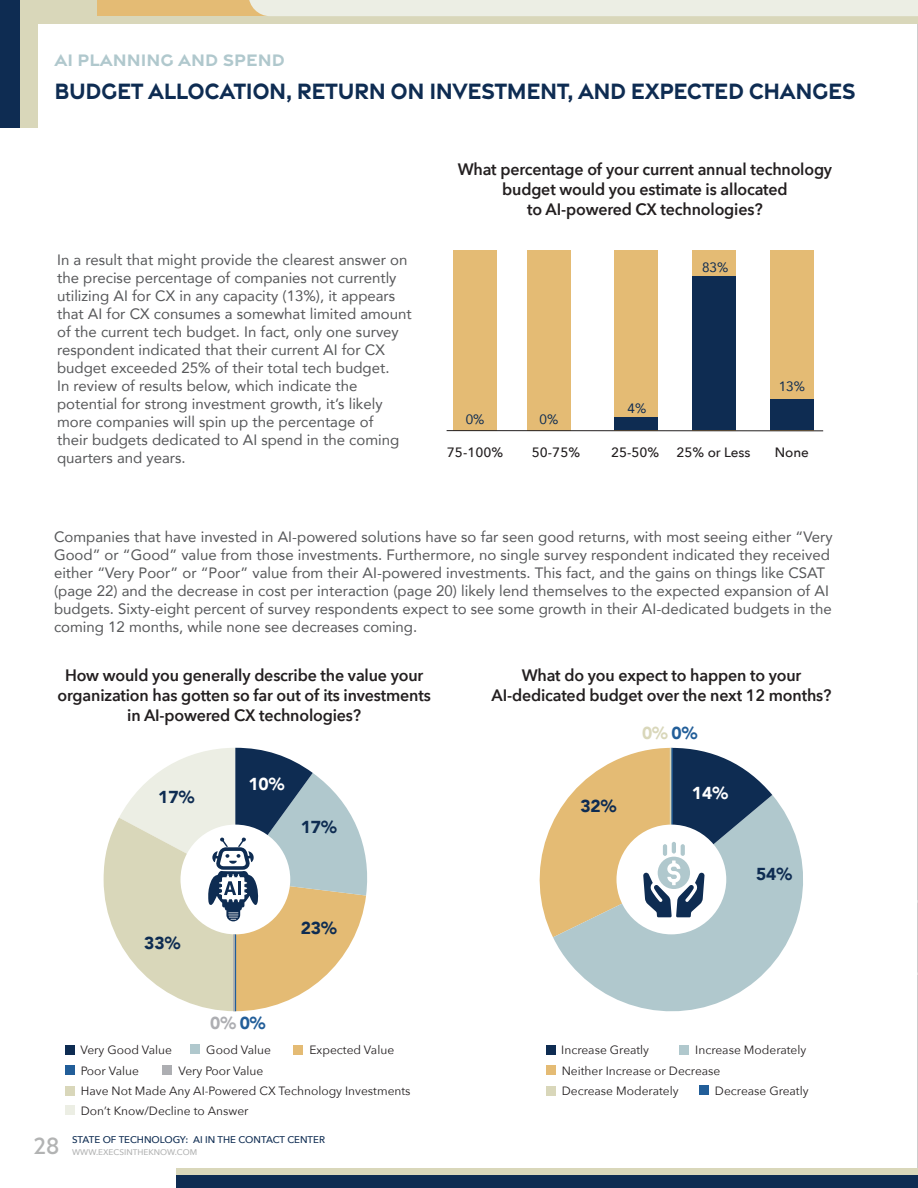
<style>
.page{position:relative;width:918px;height:1188px;background:#fff}
.page>*{position:absolute;margin:0;border:0;box-sizing:border-box;transform-origin:0 0}
.t1{font:500 25.5px "Gravesend Sans";color:#b2b3b3}
.Page_Headline{font:700 24px "Gravesend Sans";letter-spacing:-.02em;color:#0e2c52;scale:.92 1}
.Page_Headline-2{font:700 18px "Gravesend Sans";color:#b0c8cd}
.t2{font:900 17.25px "Avenir";color:#0e2c52}
.t3{font:900 17.25px "Avenir";color:#fff}
.t4{font:900 17.25px "Avenir";color:#adaeb2}
.t5{font:900 17.25px "Avenir";color:#d9d7ba}
.graph_Header{font:600 16.5px/19.8px "Avenir Next";letter-spacing:-.01em;color:#231f20;text-align:center}
.t6{font:15px/18px "Avenir";color:#57585a}
.t7{font:500 13.5px "Avenir Next";color:#231f20}
.t8{font:13.5px "Avenir";color:#0e2c52}
.t9{font:12px "Avenir Next";color:#231f20}
.t10{font:500 9.75px "Avenir Next";color:#0e2c52}
.t11{font:500 8.25px "Avenir Next";color:#b2b3b3}
.s1{color:#225e99}
</style>
<div class="page">
<div style="left:615px;top:250px;width:43px;height:180px;background:#e4bb74"></div>
<div style="left:615px;top:417px;width:43px;height:13px;background:#0e2c52"></div>
<div style="left:770px;top:250px;width:44px;height:180px;background:#e4bb74"></div>
<div style="left:692px;top:250px;width:44px;height:180px;background:#e4bb74"></div>
<div style="left:692px;top:276px;width:44px;height:154px;background:#0e2c52"></div>
<div style="left:453px;top:250px;width:44px;height:181px;background:#e4bb74"></div>
<div style="left:527px;top:250px;width:44px;height:180px;background:#e4bb74"></div>
<div style="left:770px;top:399px;width:44px;height:31px;background:#0e2c52"></div>
<hr style="left:447px;top:430px;width:376px;height:1px;background:#231f20">
<svg style="left:558px;top:795px;width:245px;height:217px;fill:#b0c8cd"></svg>
<div style="left:190px;top:1045px;width:9px;height:9px;background:#b0c8cd"></div>
<div style="left:66px;top:1045px;width:9px;height:9px;background:#0e2c52"></div>
<div style="left:66px;top:1065px;width:9px;height:9px;background:#225e99"></div>
<div style="left:66px;top:1106px;width:9px;height:9px;background:#eceee4"></div>
<div style="left:66px;top:1086px;width:9px;height:9px;background:#d9d7ba"></div>
<div style="left:294px;top:1045px;width:9px;height:9px;background:#e4bb74"></div>
<div style="left:162px;top:1065px;width:10px;height:9px;background:#adaeb2"></div>
<div style="left:547px;top:1086px;width:9px;height:9px;background:#d9d7ba"></div>
<div style="left:700px;top:1086px;width:9px;height:9px;background:#225e99"></div>
<svg style="left:104px;top:748px;width:263px;height:263px"></svg>
<hr style="left:238px;top:881px;width:3px;height:14px;background:#0e2c52">
<svg style="left:539px;top:748px;width:233px;height:189px"></svg>
<svg style="left:645px;top:763px;width:46px;height:46px;background:#8d836b"></svg>
<svg style="left:574px;top:821px;width:59px;height:59px;background:#e6c182"></svg>
<svg style="left:504px;top:877px;width:73px;height:73px"></svg>
<svg style="left:583px;top:957px;width:59px;height:59px;fill:#b0c8cd"></svg>
<svg style="left:652px;top:899px;width:49px;height:49px"></svg>
<svg style="left:726px;top:971px;width:36px;height:36px"></svg>
<div style="left:723px;top:840px;width:36px;height:37px;background:#b0c8cd;border-radius:50%"></div>
<div style="left:781px;top:790px;width:27px;height:28px;background:#fff;border-radius:50%"></div>
<div style="left:794px;top:912px;width:28px;height:27px;background:#fff;border-radius:50%"></div>
<svg style="left:656px;top:1031px;width:46px;height:46px"></svg>
<div style="left:509px;top:1016px;width:73px;height:73px;background:#fff;border-radius:50%"></div>
<div style="left:0;top:0;width:918px;height:24px;background:#d9d7ba"></div>
<div style="left:177px;top:1168px;width:741px;height:15px;background:#d9d7ba"></div>
<div style="left:0;top:0;width:30px;height:127px;background:#0e2c52"></div>
<div style="left:20px;top:0;width:18px;height:127px;background:#d9d7ba"></div>
<div style="left:97px;top:0;width:821px;height:16px;background:#e4bb74"></div>
<div style="left:249px;top:0;width:668px;height:16px;background:#eceee4"></div>
<div style="left:177px;top:1175px;width:741px;height:13px;background:#0e2c52"></div>
<hr style="left:917px;top:0;width:1px;height:1188px;background:#b0c8cd">
<svg style="left:917px;top:257px;width:1px;height:931px"></svg>
<p class="Page_Headline-2" style="left:54px;top:48px;width:232px">AI PLANNING AND SPEND</p>
<p class="Page_Headline" style="left:54px;top:75px;width:873px">BUDGET ALLOCATION, RETURN ON INVESTMENT, AND EXPECTED CHANGES</p>
<p class="t6" style="left:57px;top:250px;width:356px">In a result that might provide the clearest answer on the precise percentage of companies not currently utilizing AI for CX in any capacity (13%), it appears that AI for CX consumes a somewhat limited amount of the current tech budget. In fact, only one survey respondent indicated that their current AI for CX budget exceeded 25% of their total tech budget.<br>In review of results below, which indicate the potential for strong investment growth, it’s likely more companies will spin up the percentage of<br>their budgets dedicated to AI spend in the coming quarters and years.</p>
<p class="graph_Header" style="left:458px;top:159px;width:376px">What percentage of your current annual technology budget would you estimate is allocated<br>to AI-powered CX technologies?</p>
<p class="t8" style="left:466px;top:409px;width:20px">0%</p>
<p class="t8" style="left:540px;top:408px;width:20px">0%</p>
<p class="t8" style="left:628px;top:397px;width:20px">4%</p>
<p class="t8" style="left:702px;top:256px;width:28px">83%</p>
<p class="t8" style="left:779px;top:376px;width:28px">13%</p>
<p class="t7" style="left:447px;top:441px;width:58px">75-100%</p>
<p class="t7" style="left:532px;top:441px;width:50px">50-75%</p>
<p class="t7" style="left:611px;top:441px;width:50px">25-50%</p>
<p class="t7" style="left:676px;top:441px;width:76px">25% or Less</p>
<p class="t7" style="left:775px;top:441px;width:36px">None</p>
<p class="t6" style="left:54px;top:528px;width:780px">Companies that have invested in AI-powered solutions have so far seen good returns, with most seeing either “Very Good” or “Good” value from those investments. Furthermore, no single survey respondent indicated they received either “Very Poor” or “Poor” value from their AI-powered investments. This fact, and the gains on things like CSAT (page 22) and the decrease in cost per interaction (page 20) likely lend themselves to the expected expansion of AI budgets. Sixty-eight percent of survey respondents expect to see some growth in their AI-dedicated budgets in the coming 12 months, while none see decreases coming.</p>
<p class="graph_Header" style="left:58px;top:665px;width:375px">How would you generally describe the value your organization has gotten so far out of its investments in AI-powered CX technologies?</p>
<p class="graph_Header" style="left:492px;top:665px;width:341px">What do you expect to happen to your<br>AI-dedicated budget over the next 12 months?</p>
<p class="t5" style="left:642px;top:718px;width:57px">0% <span class="s1">0%</span></p>
<p class="t3" style="left:248px;top:769px;width:38px">10%</p>
<p class="t2" style="left:158px;top:782px;width:38px">17%</p>
<p class="t3" style="left:692px;top:778px;width:38px">14%</p>
<p class="t2" style="left:580px;top:791px;width:38px">32%</p>
<p class="t2" style="left:144px;top:929px;width:38px">33%</p>
<p class="t4" style="left:210px;top:1008px;width:57px">0% <span class="s1">0%</span></p>
<p class="t2" style="left:301px;top:812px;width:38px">17%</p>
<p class="t2" style="left:301px;top:914px;width:38px">23%</p>
<p class="t9" style="left:80px;top:1039px;width:93px">Very Good Value</p>
<p class="t9" style="left:206px;top:1039px;width:66px">Good Value</p>
<p class="t9" style="left:81px;top:1060px;width:60px">Poor Value</p>
<p class="t9" style="left:81px;top:1081px;width:331px">Have Not Made Any AI-Powered CX Technology Investments</p>
<p class="t9" style="left:81px;top:1101px;width:169px">Don’t Know/Decline to Answer</p>
<p class="t9" style="left:309px;top:1040px;width:86px">Expected Value</p>
<p class="t9" style="left:178px;top:1060px;width:87px">Very Poor Value</p>
<h1 class="t1" style="left:33px;top:1130px;width:27px">28</h1>
<p class="t10" style="left:72px;top:1131px;width:254px">STATE OF TECHNOLOGY: AI IN THE CONTACT CENTER</p>
<p class="t11" style="left:72px;top:1145px;width:127px">WWW.EXECSINTHEKNOW.COM</p>
<p class="t2" style="left:756px;top:859px;width:38px">54%</p>
<p class="t9" style="left:561px;top:1040px;width:89px">Increase Greatly</p>
<p class="t9" style="left:695px;top:1040px;width:113px">Increase Moderately</p>
<p class="t9" style="left:562px;top:1061px;width:160px">Neither Increase or Decrease</p>
<p class="t9" style="left:562px;top:1081px;width:118px">Decrease Moderately</p>
<p class="t9" style="left:715px;top:1080px;width:95px">Decrease Greatly</p>
</div>
